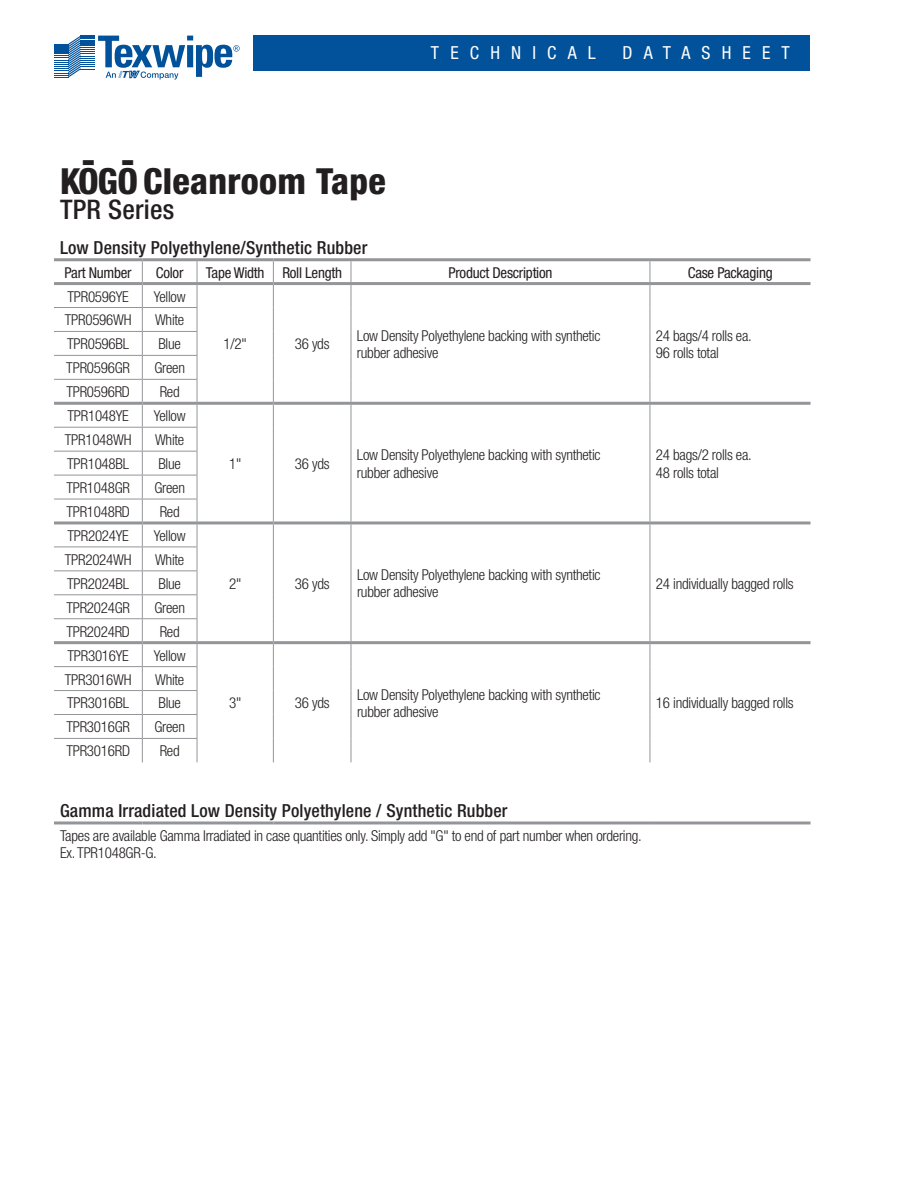
<style>
.page{position:relative;width:918px;height:1188px;background:#fff}
.page>*{position:absolute;margin:0;border:0;box-sizing:border-box;transform-origin:0 0}
.t1{font:800 condensed 36px "Helvetica Neue";letter-spacing:.01em;color:#231f20}
.t2{font:500 condensed 27px "Helvetica Neue";letter-spacing:.01em;color:#231f20}
.t3{font:500 condensed 18px "Helvetica Neue";letter-spacing:.01em;color:#231f20}
.t4{font:condensed 18px "Helvetica Neue";letter-spacing:.62em;color:#fff}
.t5{font:300 condensed 15px/17.2px "Helvetica Neue";letter-spacing:-.015em;color:#231f20}
.t6{font:condensed 15px "Helvetica Neue";letter-spacing:-.015em;color:#231f20}
</style>
<div class="page">
<hr style="left:54px;top:307px;width:88px;height:1px;background:#939598">
<hr style="left:142px;top:307px;width:55px;height:1px;background:#939598">
<hr style="left:54px;top:331px;width:88px;height:1px;background:#939598">
<hr style="left:142px;top:331px;width:55px;height:1px;background:#939598">
<hr style="left:54px;top:355px;width:88px;height:1px;background:#939598">
<hr style="left:142px;top:355px;width:55px;height:1px;background:#939598">
<hr style="left:54px;top:379px;width:88px;height:1px;background:#939598">
<hr style="left:142px;top:379px;width:55px;height:1px;background:#939598">
<hr style="left:54px;top:427px;width:88px;height:1px;background:#939598">
<hr style="left:142px;top:427px;width:55px;height:1px;background:#939598">
<hr style="left:54px;top:451px;width:88px;height:1px;background:#939598">
<hr style="left:142px;top:451px;width:55px;height:1px;background:#939598">
<hr style="left:54px;top:475px;width:88px;height:1px;background:#939598">
<hr style="left:142px;top:475px;width:55px;height:1px;background:#939598">
<hr style="left:54px;top:499px;width:88px;height:1px;background:#939598">
<hr style="left:142px;top:499px;width:55px;height:1px;background:#939598">
<hr style="left:54px;top:402px;width:88px;height:3px;background:#939598">
<hr style="left:142px;top:402px;width:55px;height:3px;background:#939598">
<hr style="left:54px;top:521px;width:88px;height:3px;background:#939598">
<hr style="left:142px;top:521px;width:55px;height:3px;background:#939598">
<hr style="left:54px;top:547px;width:88px;height:1px;background:#939598">
<hr style="left:142px;top:547px;width:55px;height:1px;background:#939598">
<hr style="left:54px;top:666px;width:88px;height:1px;background:#939598">
<hr style="left:142px;top:666px;width:55px;height:1px;background:#939598">
<hr style="left:54px;top:618px;width:88px;height:1px;background:#939598">
<hr style="left:142px;top:618px;width:55px;height:1px;background:#939598">
<hr style="left:54px;top:641px;width:88px;height:3px;background:#939598">
<hr style="left:142px;top:641px;width:55px;height:3px;background:#939598">
<hr style="left:54px;top:738px;width:88px;height:1px;background:#939598">
<hr style="left:142px;top:738px;width:55px;height:1px;background:#939598">
<hr style="left:54px;top:570px;width:88px;height:1px;background:#939598">
<hr style="left:54px;top:594px;width:88px;height:1px;background:#939598">
<hr style="left:142px;top:570px;width:55px;height:1px;background:#939598">
<hr style="left:142px;top:594px;width:55px;height:1px;background:#939598">
<hr style="left:54px;top:690px;width:88px;height:1px;background:#939598">
<hr style="left:54px;top:714px;width:88px;height:1px;background:#939598">
<hr style="left:142px;top:690px;width:55px;height:1px;background:#939598">
<svg style="left:142px;top:261px;width:1px;height:501px"></svg>
<hr style="left:142px;top:714px;width:55px;height:1px;background:#939598">
<svg style="left:273px;top:261px;width:1px;height:501px"></svg>
<svg style="left:351px;top:261px;width:1px;height:501px"></svg>
<svg style="left:650px;top:261px;width:1px;height:501px"></svg>
<svg style="left:197px;top:261px;width:1px;height:501px"></svg>
<hr style="left:197px;top:402px;width:76px;height:3px;background:#939598">
<hr style="left:650px;top:402px;width:161px;height:3px;background:#939598">
<hr style="left:197px;top:521px;width:76px;height:3px;background:#939598">
<hr style="left:650px;top:521px;width:161px;height:3px;background:#939598">
<hr style="left:197px;top:641px;width:76px;height:3px;background:#939598">
<hr style="left:650px;top:641px;width:161px;height:3px;background:#939598">
<hr style="left:54px;top:258px;width:88px;height:3px;background:#939598">
<hr style="left:142px;top:258px;width:55px;height:3px;background:#939598">
<hr style="left:197px;top:258px;width:76px;height:3px;background:#939598">
<hr style="left:273px;top:258px;width:78px;height:3px;background:#939598">
<hr style="left:351px;top:258px;width:299px;height:3px;background:#939598">
<hr style="left:650px;top:258px;width:161px;height:3px;background:#939598">
<hr style="left:54px;top:282px;width:88px;height:3px;background:#939598">
<hr style="left:142px;top:282px;width:55px;height:3px;background:#939598">
<hr style="left:197px;top:282px;width:76px;height:3px;background:#939598">
<hr style="left:273px;top:282px;width:78px;height:3px;background:#939598">
<hr style="left:351px;top:282px;width:299px;height:3px;background:#939598">
<hr style="left:650px;top:282px;width:161px;height:3px;background:#939598">
<hr style="left:273px;top:402px;width:78px;height:3px;background:#939598">
<hr style="left:351px;top:402px;width:299px;height:3px;background:#939598">
<hr style="left:273px;top:521px;width:78px;height:3px;background:#939598">
<hr style="left:351px;top:521px;width:299px;height:3px;background:#939598">
<hr style="left:273px;top:641px;width:78px;height:3px;background:#939598">
<hr style="left:351px;top:641px;width:299px;height:3px;background:#939598">
<hr style="left:54px;top:821px;width:88px;height:3px;background:#939598">
<hr style="left:142px;top:821px;width:55px;height:3px;background:#939598">
<hr style="left:197px;top:821px;width:76px;height:3px;background:#939598">
<hr style="left:273px;top:821px;width:78px;height:3px;background:#939598">
<hr style="left:351px;top:821px;width:299px;height:3px;background:#939598">
<hr style="left:650px;top:821px;width:161px;height:3px;background:#939598">
<div style="left:254px;top:36px;width:556px;height:35px;background:#01529a"></div>
<svg style="left:54px;top:36px;width:186px;height:44px"></svg>
<p class="t4" style="left:431px;top:42px;width:166px">TECHNICAL</p>
<p class="t4" style="left:623px;top:42px;width:169px">DATASHEET</p>
<h1 class="t1" style="left:82px;top:138px;width:15px">-</h1>
<h1 class="t1" style="left:121px;top:138px;width:15px">-</h1>
<h2 class="t2" style="left:60px;top:194px;width:116px">TPR Series</h2>
<p class="t3" style="left:60px;top:237px;width:309px">Low Density Polyethylene/Synthetic Rubber</p>
<p class="t6" style="left:65px;top:264px;width:69px">Part Number</p>
<p class="t6" style="left:156px;top:264px;width:29px">Color</p>
<p class="t6" style="left:206px;top:264px;width:138px">Tape Width Roll Length</p>
<p class="t6" style="left:448px;top:264px;width:105px">Product Description</p>
<p class="t6" style="left:688px;top:264px;width:86px">Case Packaging</p>
<p class="t5" style="left:67px;top:287px;width:63px">TPR0596YE</p>
<p class="t5" style="left:154px;top:287px;width:33px">Yellow</p>
<p class="t5" style="left:224px;top:335px;width:25px">1/2"</p>
<p class="t5" style="left:295px;top:335px;width:36px">36 yds</p>
<p class="t5" style="left:357px;top:327px;width:245px">Low Density Polyethylene backing with synthetic rubber adhesive</p>
<p class="t5" style="left:656px;top:327px;width:97px">24 bags/4 rolls ea.<br>96 rolls total</p>
<h1 class="t1" style="left:60px;top:159px;width:327px">KOGOCleanroom Tape</h1>
<p class="t5" style="left:65px;top:311px;width:68px">TPR0596WH</p>
<p class="t5" style="left:155px;top:311px;width:31px">White</p>
<p class="t5" style="left:67px;top:335px;width:64px">TPR0596BL</p>
<p class="t5" style="left:158px;top:335px;width:24px">Blue</p>
<p class="t5" style="left:66px;top:359px;width:65px">TPR0596GR</p>
<p class="t5" style="left:154px;top:359px;width:32px">Green</p>
<p class="t5" style="left:66px;top:383px;width:65px">TPR0596RD</p>
<p class="t5" style="left:160px;top:383px;width:22px">Red</p>
<p class="t5" style="left:67px;top:407px;width:63px">TPR1048YE</p>
<p class="t5" style="left:154px;top:407px;width:33px">Yellow</p>
<p class="t5" style="left:65px;top:431px;width:68px">TPR1048WH</p>
<p class="t5" style="left:155px;top:431px;width:31px">White</p>
<p class="t5" style="left:67px;top:455px;width:64px">TPR1048BL</p>
<p class="t5" style="left:158px;top:455px;width:24px">Blue</p>
<p class="t5" style="left:66px;top:479px;width:65px">TPR1048GR</p>
<p class="t5" style="left:154px;top:479px;width:32px">Green</p>
<p class="t5" style="left:66px;top:503px;width:65px">TPR1048RD</p>
<p class="t5" style="left:160px;top:503px;width:22px">Red</p>
<p class="t5" style="left:67px;top:527px;width:63px">TPR2024YE</p>
<p class="t5" style="left:154px;top:527px;width:33px">Yellow</p>
<p class="t5" style="left:65px;top:551px;width:68px">TPR2024WH</p>
<p class="t5" style="left:155px;top:551px;width:31px">White</p>
<p class="t5" style="left:67px;top:575px;width:64px">TPR2024BL</p>
<p class="t5" style="left:158px;top:575px;width:24px">Blue</p>
<p class="t5" style="left:66px;top:599px;width:65px">TPR2024GR</p>
<p class="t5" style="left:154px;top:599px;width:32px">Green</p>
<p class="t5" style="left:66px;top:623px;width:65px">TPR2024RD</p>
<p class="t5" style="left:160px;top:623px;width:22px">Red</p>
<p class="t5" style="left:67px;top:647px;width:63px">TPR3016YE</p>
<p class="t5" style="left:154px;top:647px;width:33px">Yellow</p>
<p class="t5" style="left:65px;top:671px;width:68px">TPR3016WH</p>
<p class="t5" style="left:155px;top:671px;width:31px">White</p>
<p class="t5" style="left:67px;top:694px;width:64px">TPR3016BL</p>
<p class="t5" style="left:158px;top:694px;width:24px">Blue</p>
<p class="t5" style="left:66px;top:718px;width:65px">TPR3016GR</p>
<p class="t5" style="left:154px;top:718px;width:32px">Green</p>
<p class="t5" style="left:66px;top:742px;width:65px">TPR3016RD</p>
<p class="t5" style="left:160px;top:742px;width:22px">Red</p>
<p class="t5" style="left:229px;top:455px;width:14px">1"</p>
<p class="t5" style="left:295px;top:455px;width:36px">36 yds</p>
<p class="t5" style="left:357px;top:446px;width:245px">Low Density Polyethylene backing with synthetic rubber adhesive</p>
<p class="t5" style="left:656px;top:446px;width:97px">24 bags/2 rolls ea.<br>48 rolls total</p>
<p class="t5" style="left:229px;top:575px;width:14px">2"</p>
<p class="t5" style="left:295px;top:575px;width:36px">36 yds</p>
<p class="t5" style="left:357px;top:566px;width:245px">Low Density Polyethylene backing with synthetic rubber adhesive</p>
<p class="t5" style="left:656px;top:575px;width:139px">24 individually bagged rolls</p>
<p class="t5" style="left:229px;top:694px;width:14px">3"</p>
<p class="t5" style="left:295px;top:694px;width:36px">36 yds</p>
<p class="t5" style="left:357px;top:686px;width:245px">Low Density Polyethylene backing with synthetic rubber adhesive</p>
<p class="t5" style="left:656px;top:694px;width:139px">16 individually bagged rolls</p>
<p class="t3" style="left:60px;top:800px;width:449px">Gamma Irradiated Low Density Polyethylene / Synthetic Rubber</p>
<p class="t5" style="left:60px;top:827px;width:583px">Tapes are available Gamma Irradiated in case quantities only. Simply add "G" to end of part number when ordering.<br>Ex. TPR1048GR-G.</p>
</div>
